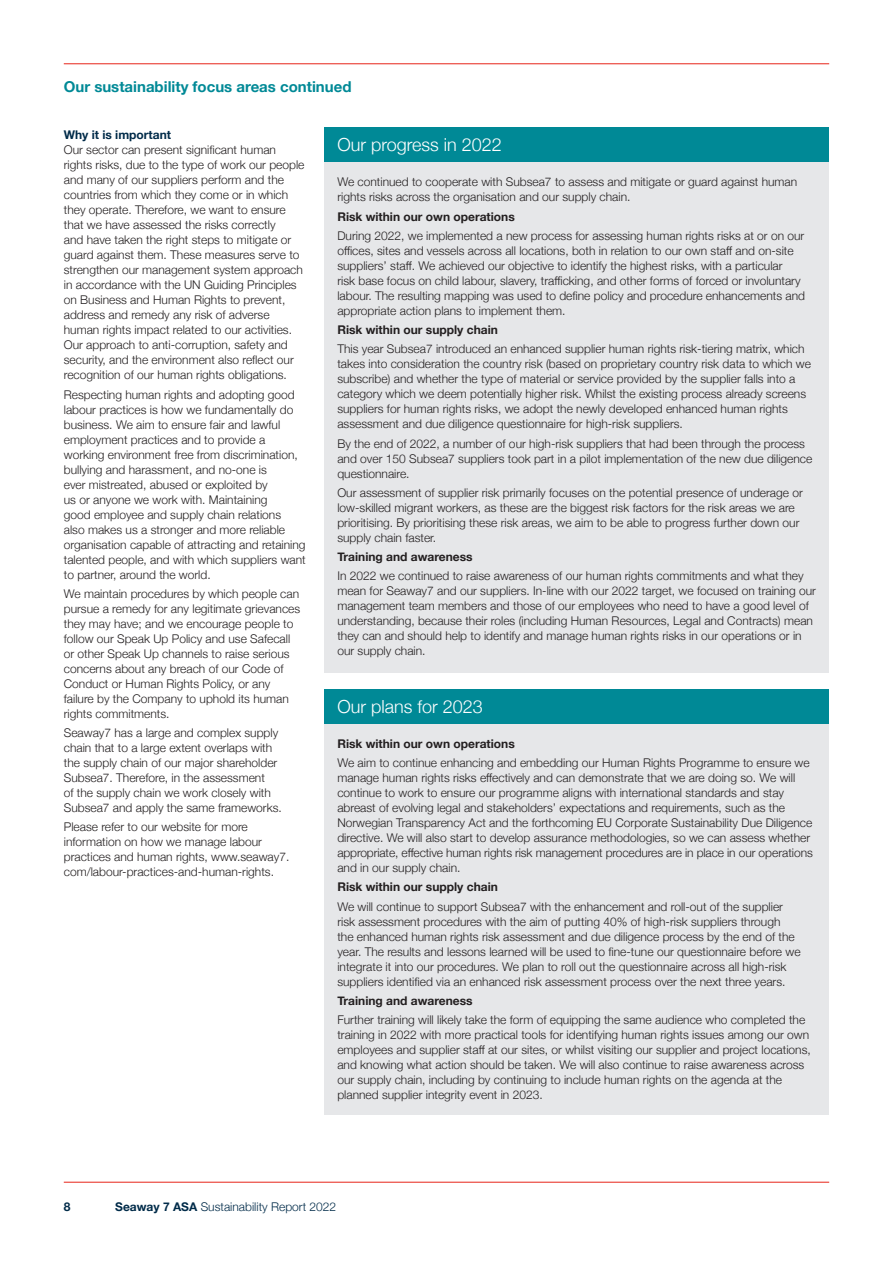
<style>
.page{position:relative;width:893px;height:1263px;background:#fff}
.page>*{position:absolute;margin:0;border:0;box-sizing:border-box;transform-origin:0 0}
.Heading_2_Risks{font:300 18px "Helvetica Neue";color:#fff}
.Running-Header{font:700 15px "Helvetica Neue";color:#008996}
.Bodytext{font:300 12px/15px "Helvetica Neue";color:#231f20}
.Bodytext-2{font:700 12px "Helvetica Neue";color:#231f20}
.t1{font:300 12px "Helvetica Neue";color:#002b49}
.Heading_1{font:700 12px "Helvetica Neue";color:#002b49}
.s1{font-weight:700}
</style>
<div class="page">
<div style="left:325px;top:162px;width:504px;height:510px;background:#e6e7e9"></div>
<div style="left:325px;top:128px;width:504px;height:34px;background:#008996"></div>
<div style="left:325px;top:723px;width:504px;height:391px;background:#e6e7e9"></div>
<div style="left:325px;top:689px;width:504px;height:34px;background:#008996"></div>
<hr style="left:64px;top:63px;width:765px;height:1px;background:#e72419">
<hr style="left:64px;top:1182px;width:765px;height:1px;background:#e72419">
<p class="Running-Header" style="left:64px;top:74px;width:289px">Our sustainability focus areas continued</p>
<p class="Heading_1" style="left:64px;top:126px;width:109px">Why it is important</p>
<p class="Bodytext" style="left:64px;top:142px;width:242px">Our sector can present significant human rights risks, due to the type of work our people and many of our suppliers perform and the countries from which they come or in which they operate. Therefore, we want to ensure that we have assessed the risks correctly<br>and have taken the right steps to mitigate or guard against them. These measures serve to strengthen our management system approach in accordance with the UN Guiding Principles on Business and Human Rights to prevent, address and remedy any risk of adverse human rights impact related to our activities.<br>Our approach to anti-corruption, safety and security, and the environment also reflect our recognition of our human rights obligations.</p>
<p class="Bodytext" style="left:64px;top:386px;width:244px">Respecting human rights and adopting good labour practices is how we fundamentally do business. We aim to ensure fair and lawful employment practices and to provide a working environment free from discrimination, bullying and harassment, and no-one is<br>ever mistreated, abused or exploited by<br>us or anyone we work with. Maintaining<br>good employee and supply chain relations<br>also makes us a stronger and more reliable organisation capable of attracting and retaining talented people, and with which suppliers want to partner, around the world.</p>
<p class="Bodytext" style="left:64px;top:585px;width:238px">We maintain procedures by which people can pursue a remedy for any legitimate grievances they may have; and we encourage people to follow our Speak Up Policy and use Safecall or other Speak Up channels to raise serious concerns about any breach of our Code of Conduct or Human Rights Policy, or any failure by the Company to uphold its human rights commitments.</p>
<p class="Bodytext" style="left:64px;top:724px;width:220px">Seaway7 has a large and complex supply chain that to a large extent overlaps with the supply chain of our major shareholder Subsea7. Therefore, in the assessment<br>of the supply chain we work closely with Subsea7 and apply the same frameworks.</p>
<p class="Bodytext" style="left:64px;top:819px;width:227px">Please refer to our website for more information on how we manage labour practices and human rights, www.seaway7. com/labour-practices-and-human-rights.</p>
<p class="Heading_2_Risks" style="left:337px;top:130px;width:166px">Our progress in 2022</p>
<p class="Bodytext" style="left:337px;top:174px;width:461px">We continued to cooperate with Subsea7 to assess and mitigate or guard against human rights risks across the organisation and our supply chain.</p>
<p class="Bodytext-2" style="left:337px;top:207px;width:179px">Risk within our own operations</p>
<p class="Bodytext" style="left:337px;top:227px;width:469px">During 2022, we implemented a new process for assessing human rights risks at or on our offices, sites and vessels across all locations, both in relation to our own staff and on-site suppliers’ staff. We achieved our objective to identify the highest risks, with a particular<br>risk base focus on child labour, slavery, trafficking, and other forms of forced or involuntary labour. The resulting mapping was used to define policy and procedure enhancements and appropriate action plans to implement them.</p>
<p class="Bodytext-2" style="left:337px;top:320px;width:162px">Risk within our supply chain</p>
<p class="Bodytext" style="left:337px;top:341px;width:475px">This year Subsea7 introduced an enhanced supplier human rights risk-tiering matrix, which takes into consideration the country risk (based on proprietary country risk data to which we subscribe) and whether the type of material or service provided by the supplier falls into a category which we deem potentially higher risk. Whilst the existing process already screens suppliers for human rights risks, we adopt the newly developed enhanced human rights assessment and due diligence questionnaire for high-risk suppliers.</p>
<p class="Bodytext" style="left:337px;top:435px;width:477px">By the end of 2022, a number of our high-risk suppliers that had been through the process and over 150 Subsea7 suppliers took part in a pilot implementation of the new due diligence questionnaire.</p>
<p class="Bodytext" style="left:337px;top:484px;width:467px">Our assessment of supplier risk primarily focuses on the potential presence of underage or low-skilled migrant workers, as these are the biggest risk factors for the risk areas we are prioritising. By prioritising these risk areas, we aim to be able to progress further down our supply chain faster.</p>
<p class="Bodytext-2" style="left:337px;top:547px;width:137px">Training and awareness</p>
<p class="Bodytext" style="left:337px;top:568px;width:480px">In 2022 we continued to raise awareness of our human rights commitments and what they mean for Seaway7 and our suppliers. In-line with our 2022 target, we focused on training our management team members and those of our employees who need to have a good level of understanding, because their roles (including Human Resources, Legal and Contracts) mean they can and should help to identify and manage human rights risks in our operations or in our supply chain.</p>
<p class="Heading_2_Risks" style="left:337px;top:692px;width:147px">Our plans for 2023</p>
<p class="Bodytext-2" style="left:337px;top:734px;width:179px">Risk within our own operations</p>
<p class="Bodytext" style="left:337px;top:754px;width:477px">We aim to continue enhancing and embedding our Human Rights Programme to ensure we manage human rights risks effectively and can demonstrate that we are doing so. We will continue to work to ensure our programme aligns with international standards and stay abreast of evolving legal and stakeholders’ expectations and requirements, such as the Norwegian Transparency Act and the forthcoming EU Corporate Sustainability Due Diligence directive. We will also start to develop assurance methodologies, so we can assess whether appropriate, effective human rights risk management procedures are in place in our operations and in our supply chain.</p>
<p class="Bodytext-2" style="left:337px;top:877px;width:162px">Risk within our supply chain</p>
<p class="Bodytext" style="left:337px;top:898px;width:465px">We will continue to support Subsea7 with the enhancement and roll-out of the supplier risk assessment procedures with the aim of putting 40% of high-risk suppliers through<br>the enhanced human rights risk assessment and due diligence process by the end of the year. The results and lessons learned will be used to fine-tune our questionnaire before we integrate it into our procedures. We plan to roll out the questionnaire across all high-risk suppliers identified via an enhanced risk assessment process over the next three years.</p>
<p class="Bodytext-2" style="left:337px;top:991px;width:137px">Training and awareness</p>
<p class="Bodytext" style="left:337px;top:1011px;width:475px">Further training will likely take the form of equipping the same audience who completed the training in 2022 with more practical tools for identifying human rights issues among our own employees and supplier staff at our sites, or whilst visiting our supplier and project locations, and knowing what action should be taken. We will also continue to raise awareness across our supply chain, including by continuing to include human rights on the agenda at the planned supplier integrity event in 2023.</p>
<p class="Heading_1" style="left:64px;top:1197px;width:8px">8</p>
<p class="t1" style="left:115px;top:1197px;width:222px"><span class="s1">Seaway 7 ASA</span> Sustainability Report 2022</p>
</div>
